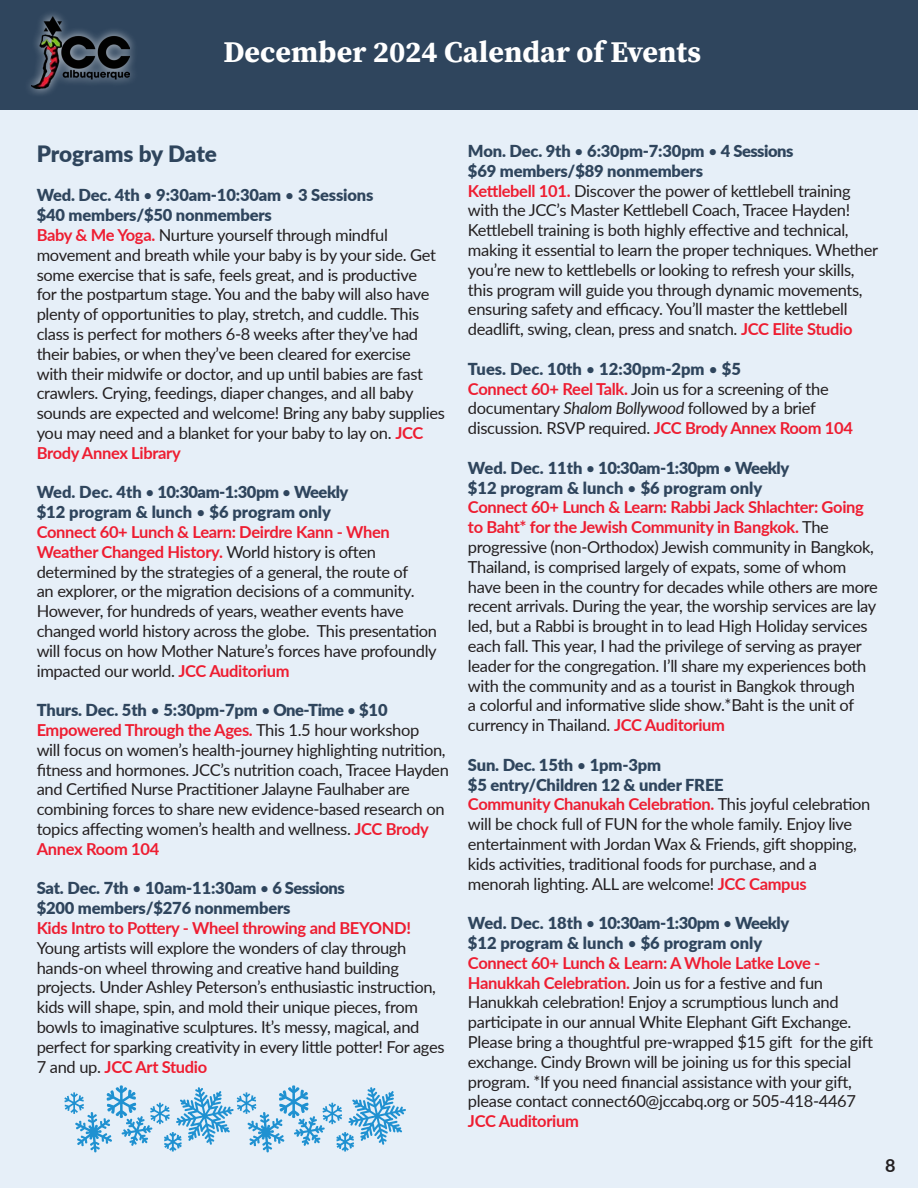
<style>
.page{position:relative;width:918px;height:1188px;background:#e6eff8}
.page>*{position:absolute;margin:0;border:0;box-sizing:border-box;transform-origin:0 0}
.t1{font:700 30px "Source Serif Pro";color:#fff}
.t2{font:900 22.5px "Lato";letter-spacing:-.005em;color:#2f455d}
.t3{font:700 18px "Lato";color:#231f20}
.t4{font:16.5px/19.8px "Lato";letter-spacing:-.02em;color:#231f20}
.t5{font:900 16.5px "Lato";letter-spacing:-.01em;color:#2f455d}
.t6{font:900 16.5px "Lato";letter-spacing:-.03em;color:#2f455d}
.s1{font-weight:400}
.s2{font-weight:700;color:#ee1d31}
.s3{font-weight:900;color:#2f455d}
.s4{color:#2f455d}
.s5{font-style:italic}
</style>
<div class="page">
<div style="left:0;top:0;width:918px;height:109px;background:#2f455d"></div>
<div style="left:23px;top:8px;width:115px;height:90px;background:#fff;opacity:.75"></div>
<img style="left:32px;top:16px;width:97px;height:72px">
<svg style="left:64px;top:1085px;width:342px;height:68px"></svg>
<p class="t1" style="left:223px;top:32px;width:479px">December 2024 Calendar of Events</p>
<p class="t2" style="left:37px;top:137px;width:182px">Programs by Date</p>
<p class="t5" style="left:37px;top:183px;width:338px">Wed. Dec. 4th <span class="s1">•</span> 9:30am-10:30am <span class="s1">•</span> 3 Sessions</p>
<p class="t5" style="left:37px;top:203px;width:237px">$40 members/$50 nonmembers</p>
<p class="t4" style="left:37px;top:224px;width:410px"><span class="s2">Baby &amp; Me Yoga.</span> Nurture yourself through mindful movement and breath while your baby is by your side. Get some exercise that is safe, feels great, and is productive<br>for the postpartum stage. You and the baby will also have plenty of opportunities to play, stretch, and cuddle. This class is perfect for mothers 6-8 weeks after they’ve had their babies, or when they’ve been cleared for exercise with their midwife or doctor, and up until babies are fast crawlers. Crying, feedings, diaper changes, and all baby sounds are expected and welcome! Bring any baby supplies you may need and a blanket for your baby to lay on. <span class="s2">JCC Brody Annex Library</span></p>
<p class="t6" style="left:37px;top:480px;width:313px">Wed. Dec. 4th <span class="s1">•</span> 10:30am-1:30pm <span class="s1">•</span> Weekly</p>
<p class="t5" style="left:37px;top:500px;width:296px">$12 program &amp; lunch <span class="s1">•</span> $6 program only</p>
<p class="t4" style="left:37px;top:521px;width:402px"><span class="s2">Connect 60+ Lunch &amp; Learn: Deirdre Kann - When Weather Changed History.</span> World history is often determined by the strategies of a general, the route of<br>an explorer, or the migration decisions of a community.<br>However, for hundreds of years, weather events have changed world history across the globe. This presentation will focus on how Mother Nature’s forces have profoundly impacted our world. <span class="s2">JCC Auditorium</span></p>
<p class="t5" style="left:37px;top:698px;width:352px">Thurs. Dec. 5th <span class="s1">•</span> 5:30pm-7pm <span class="s1">•</span> One-Time <span class="s1">•</span> $10</p>
<p class="t4" style="left:37px;top:719px;width:414px"><span class="s2">Empowered Through the Ages.</span> This 1.5 hour workshop<br>will focus on women’s health-journey highlighting nutrition, fitness and hormones. JCC’s nutrition coach, Tracee Hayden and Certified Nurse Practitioner Jalayne Faulhaber are combining forces to share new evidence-based research on topics affecting women’s health and wellness. <span class="s2">JCC Brody Annex Room 104</span></p>
<p class="t5" style="left:37px;top:876px;width:310px">Sat. Dec. 7th <span class="s1">•</span> 10am-11:30am <span class="s1">•</span> 6 Sessions</p>
<p class="t5" style="left:37px;top:896px;width:255px">$200 members/$276 nonmembers</p>
<p class="t4" style="left:37px;top:917px;width:409px"><span class="s2">Kids Intro to Pottery - Wheel throwing and BEYOND!<br></span>Young artists will explore the wonders of clay through hands-on wheel throwing and creative hand building projects. Under Ashley Peterson’s enthusiastic instruction, kids will shape, spin, and mold their unique pieces, from bowls to imaginative sculptures. It’s messy, magical, and perfect for sparking creativity in every little potter! For ages 7 and up. <span class="s2">JCC Art Studio</span></p>
<p class="t5" style="left:468px;top:138px;width:327px">Mon. Dec. 9th <span class="s1">•</span> 6:30pm-7:30pm <span class="s1">•</span> 4 Sessions</p>
<p class="t5" style="left:468px;top:158px;width:237px">$69 members/$89 nonmembers</p>
<p class="t4" style="left:468px;top:180px;width:412px"><span class="s2">Kettlebell 101.</span> Discover the power of kettlebell training with the JCC’s Master Kettlebell Coach, Tracee Hayden!<br>Kettlebell training is both highly effective and technical, making it essential to learn the proper techniques. Whether you’re new to kettlebells or looking to refresh your skills, this program will guide you through dynamic movements, ensuring safety and efficacy. You’ll master the kettlebell deadlift, swing, clean, press and snatch. <span class="s2">JCC Elite Studio</span></p>
<p class="t4" style="left:468px;top:358px;width:387px"><span class="s3">Tues. Dec. 10th</span> <span class="s4">•</span> <span class="s3">12:30pm-2pm</span> <span class="s4">•</span> <span class="s3">$5<br></span><span class="s2">Connect 60+ Reel Talk.</span> Join us for a screening of the documentary <span class="s5">Shalom Bollywood</span> followed by a brief discussion. RSVP required. <span class="s2">JCC Brody Annex Room 104</span></p>
<p class="t6" style="left:468px;top:455px;width:323px">Wed. Dec. 11th <span class="s1">•</span> 10:30am-1:30pm <span class="s1">•</span> Weekly</p>
<p class="t5" style="left:468px;top:475px;width:296px">$12 program &amp; lunch <span class="s1">•</span> $6 program only</p>
<p class="t4" style="left:468px;top:497px;width:411px"><span class="s2">Connect 60+ Lunch &amp; Learn: Rabbi Jack Shlachter: Going to Baht* for the Jewish Community in Bangkok.</span> The progressive (non-Orthodox) Jewish community in Bangkok, Thailand, is comprised largely of expats, some of whom have been in the country for decades while others are more recent arrivals. During the year, the worship services are lay led, but a Rabbi is brought in to lead High Holiday services each fall. This year, I had the privilege of serving as prayer leader for the congregation. I’ll share my experiences both with the community and as a tourist in Bangkok through<br>a colorful and informative slide show.*Baht is the unit of currency in Thailand. <span class="s2">JCC Auditorium</span></p>
<p class="t5" style="left:468px;top:752px;width:195px">Sun. Dec. 15th <span class="s1">•</span> 1pm-3pm</p>
<p class="t5" style="left:468px;top:772px;width:257px">$5 entry/Children 12 &amp; under FREE</p>
<p class="t4" style="left:468px;top:794px;width:404px"><span class="s2">Community Chanukah Celebration.</span> This joyful celebration will be chock full of FUN for the whole family. Enjoy live entertainment with Jordan Wax &amp; Friends, gift shopping, kids activities, traditional foods for purchase, and a menorah lighting. ALL are welcome! <span class="s2">JCC Campus</span></p>
<p class="t6" style="left:468px;top:911px;width:323px">Wed. Dec. 18th <span class="s1">•</span> 10:30am-1:30pm <span class="s1">•</span> Weekly</p>
<p class="t5" style="left:468px;top:930px;width:296px">$12 program &amp; lunch <span class="s1">•</span> $6 program only</p>
<p class="t4" style="left:468px;top:952px;width:407px"><span class="s2">Connect 60+ Lunch &amp; Learn: A Whole Latke Love - Hanukkah Celebration.</span> Join us for a festive and fun Hanukkah celebration! Enjoy a scrumptious lunch and participate in our annual White Elephant Gift Exchange.<br>Please bring a thoughtful pre-wrapped $15 gift for the gift exchange. Cindy Brown will be joining us for this special program. *If you need financial assistance with your gift, please contact connect60@jccabq.org or 505-418-4467<br><span class="s2">JCC Auditorium</span></p>
<p class="t3" style="left:885px;top:1152px;width:12px">8</p>
</div>
